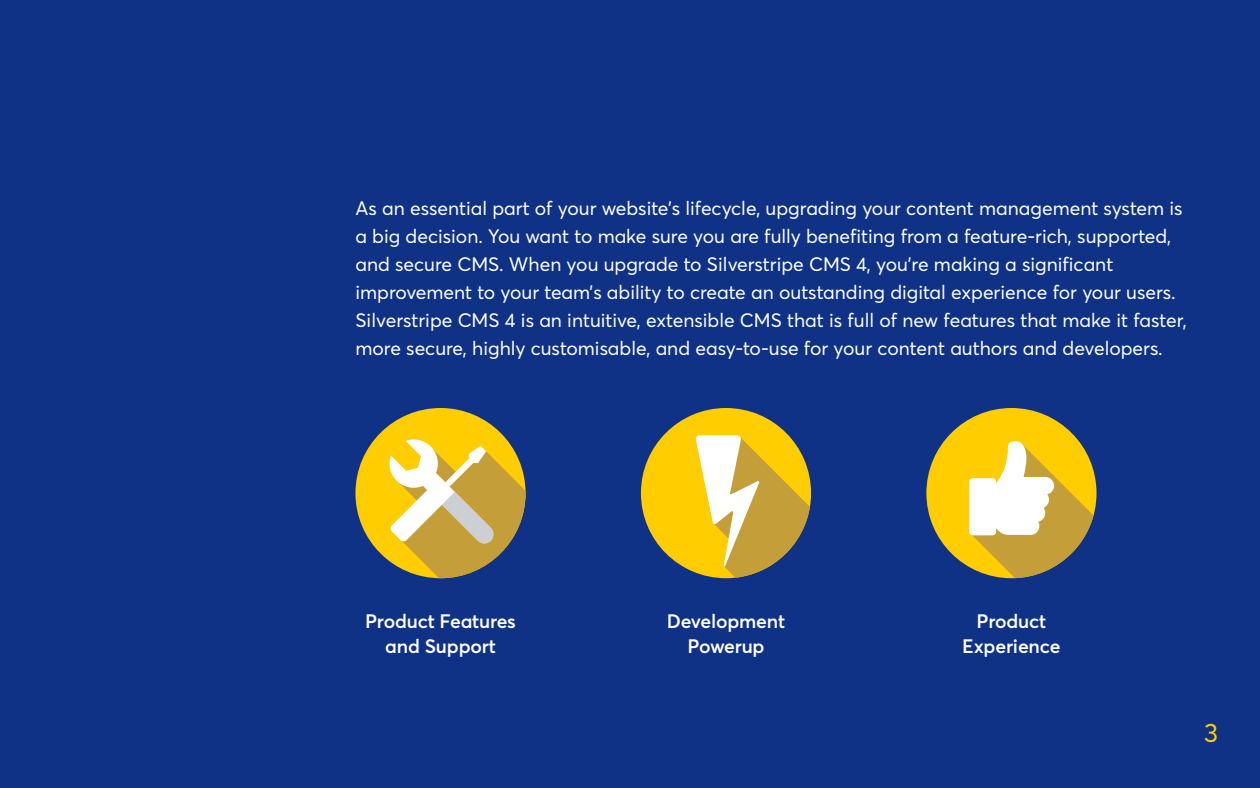
<style>
.page{position:relative;width:1260px;height:788px;background:#fff}
.page>*{position:absolute;margin:0;border:0;box-sizing:border-box;transform-origin:0 0}
.t1{font:26.25px "Averta";color:#ffcd00}
.t2{font:19.25px/28px "Averta";color:#fff}
.t3{font:600 19.25px/24.5px "Averta";letter-spacing:-.01em;color:#fff;text-align:center}
</style>
<div class="page">
<div style="left:0;top:0;width:1260px;height:787px;background:#0f3287"></div>
<div style="left:355px;top:408px;width:171px;height:170px;background:#ffcd00;border-radius:50%"></div>
<svg style="left:388px;top:438px;width:138px;height:140px"></svg>
<div style="left:641px;top:408px;width:170px;height:170px;background:#ffcd00;border-radius:50%"></div>
<svg style="left:695px;top:435px;width:115px;height:142px"></svg>
<div style="left:926px;top:408px;width:171px;height:170px;background:#ffcd00;border-radius:50%"></div>
<svg style="left:969px;top:441px;width:124px;height:137px"></svg>
<p class="t2" style="left:355px;top:193px;width:833px">As an essential part of your website’s lifecycle, upgrading your content management system is a big decision. You want to make sure you are fully benefiting from a feature-rich, supported, and secure CMS. When you upgrade to Silverstripe CMS 4, you’re making a significant improvement to your team’s ability to create an outstanding digital experience for your users.<br>Silverstripe CMS 4 is an intuitive, extensible CMS that is full of new features that make it faster, more secure, highly customisable, and easy-to-use for your content authors and developers.</p>
<p class="t3" style="left:365px;top:608px;width:152px">Product Features and Support</p>
<p class="t3" style="left:667px;top:608px;width:120px">Development<br>Powerup</p>
<p class="t3" style="left:962px;top:608px;width:100px">Product<br>Experience</p>
<h1 class="t1" style="left:1204px;top:714px;width:15px">3</h1>
</div>
